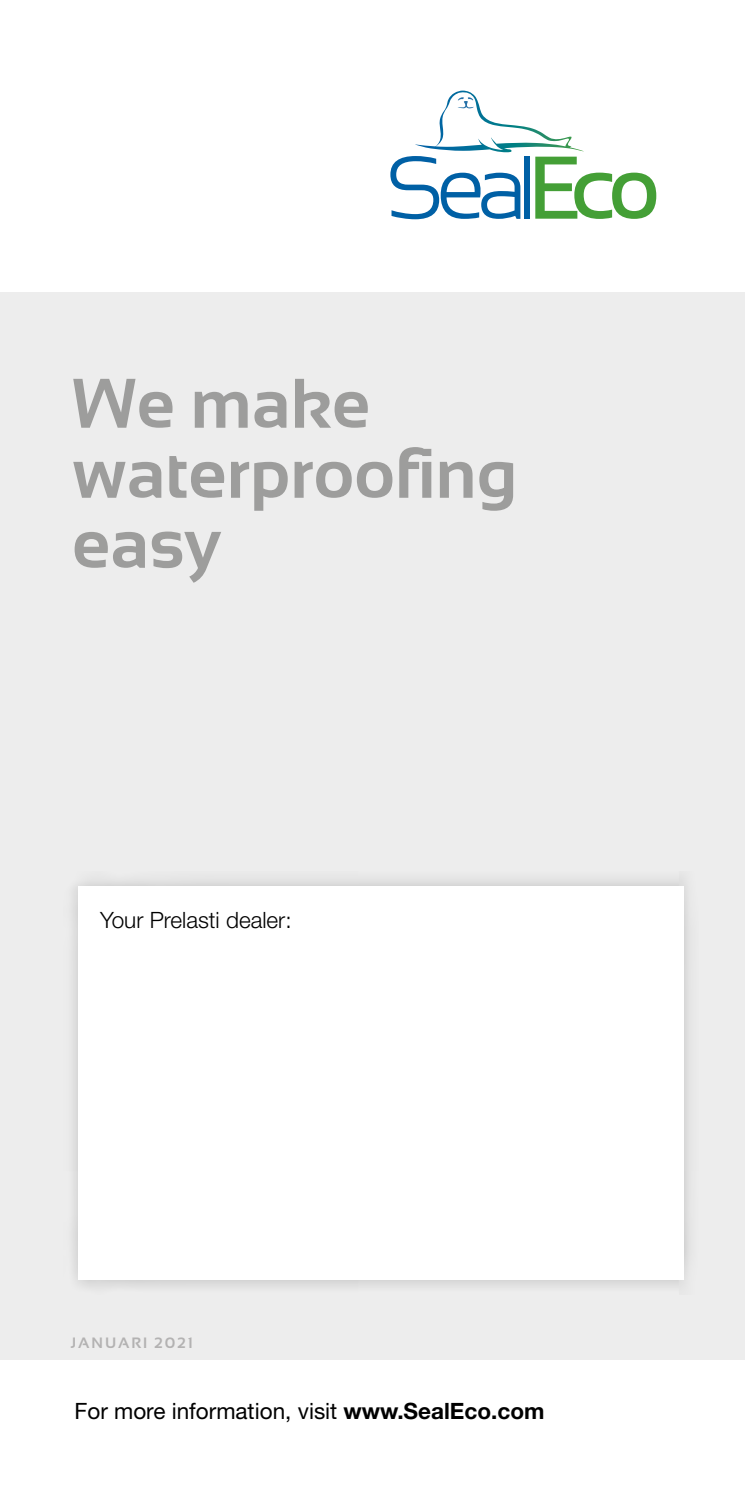
<style>
.page{position:relative;width:745px;height:1489px;background:#fff}
.page>*{position:absolute;margin:0;border:0;box-sizing:border-box;transform-origin:0 0}
.t1{font:700 70px/70px "Sansation";color:#9d9d9c}
.t2{font:22.5px "Helvetica Neue LT Std";color:#000}
.t3{font:300 22.5px "Helvetica Neue LT Std";color:#000}
.t4{font:700 15px "Sansation";letter-spacing:.125em;color:#b3b2b2}
.s1{font-weight:700}
</style>
<div class="page">
<div style="left:0;top:293px;width:744px;height:1066px;background:#ededed"></div>
<div style="left:63px;top:870px;width:635px;height:424px;background:#000;opacity:.2"></div>
<div style="left:78px;top:886px;width:605px;height:393px;background:#fff"></div>
<svg style="left:390px;top:91px;width:266px;height:128px"></svg>
<h1 class="t1" style="left:72px;top:368px;width:446px">We make waterproofing easy</h1>
<p class="t3" style="left:100px;top:906px;width:193px">Your Prelasti dealer:</p>
<p class="t4" style="left:71px;top:1334px;width:123px">JANUARI 2021</p>
<p class="t2" style="left:74px;top:1396px;width:471px">For more information, visit <span class="s1">www.SealEco.com</span></p>
</div>
